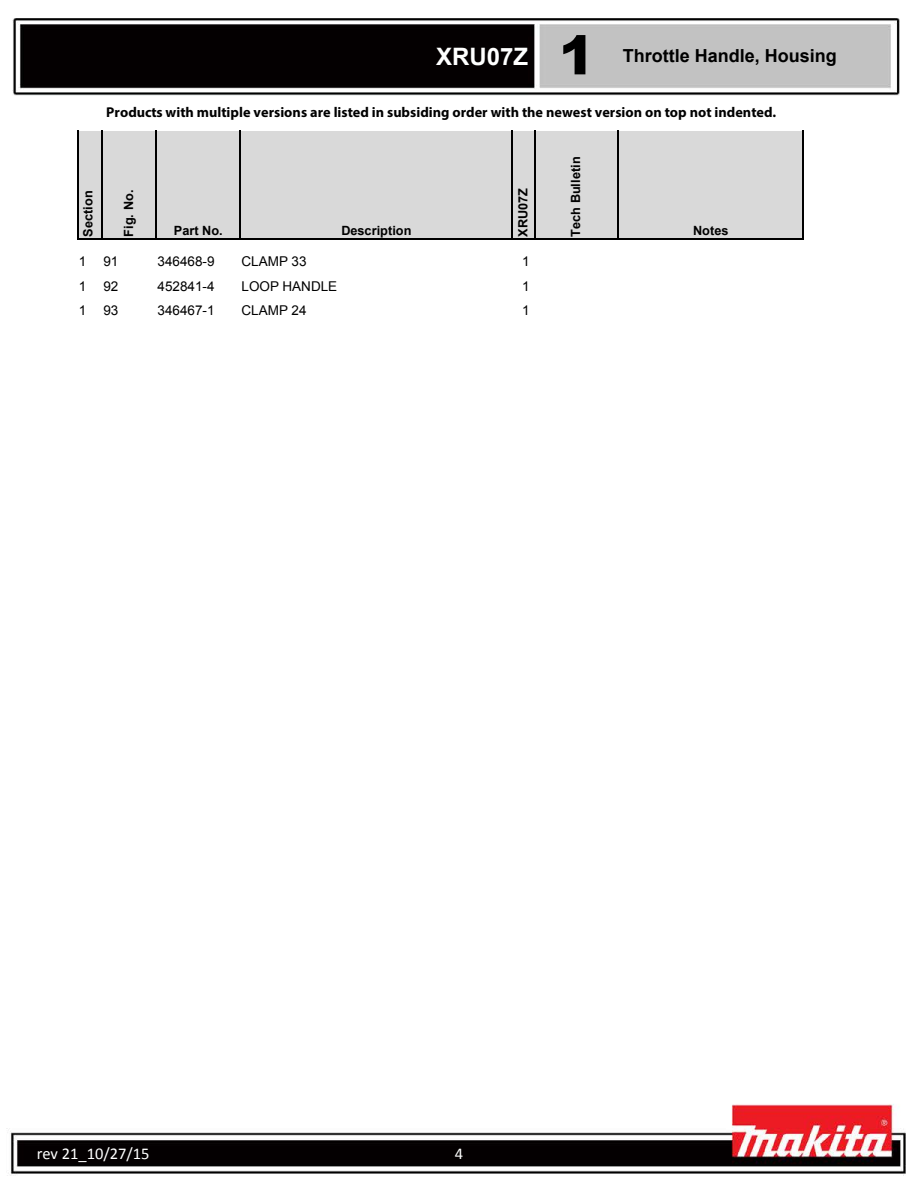
<style>
.page{position:relative;width:918px;height:1188px;background:#fff}
.page>*{position:absolute;margin:0;border:0;box-sizing:border-box;transform-origin:0 0}
.t1{font:900 54px "Arial";color:#000}
.t2{font:700 24px "Arial";color:#fff}
.t3{font:700 18px "Arial";color:#000}
.t4{font:16.5px "Calibri";color:#fff}
.t5{font:700 14.25px "Myriad Pro";color:#000}
.t6{font:13.5px "Arial";color:#000}
.t7{font:700 12.75px "Arial";color:#000}
</style>
<div class="page">
<img style="left:6px;top:18px;width:900px;height:1158px">
<div style="left:79px;top:131px;width:724px;height:109px;background:#d9d9d9"></div>
<hr style="left:77px;top:131px;width:2px;height:109px;background:#000">
<hr style="left:102px;top:131px;width:1px;height:109px;background:#000">
<hr style="left:156px;top:131px;width:1px;height:109px;background:#000">
<hr style="left:239px;top:131px;width:2px;height:109px;background:#000">
<hr style="left:512px;top:131px;width:1px;height:109px;background:#000">
<hr style="left:534px;top:131px;width:2px;height:109px;background:#000">
<hr style="left:617px;top:131px;width:2px;height:109px;background:#000">
<hr style="left:803px;top:131px;width:1px;height:109px;background:#000">
<hr style="left:79px;top:239px;width:725px;height:1px;background:#000">
<h2 class="t2" style="left:436px;top:40px;width:94px">XRU07Z</h2>
<h1 class="t1" style="left:559px;top:16px;width:38px">1</h1>
<p class="t3" style="left:623px;top:43px;width:216px">Throttle Handle, Housing</p>
<p class="t5" style="left:106px;top:103px;width:671px">Products with multiple versions are listed in subsiding order with the newest version on top not indented.</p>
<p class="t7" style="left:79px;top:237px;width:47px;rotate:-90deg">Section</p>
<p class="t7" style="left:120px;top:237px;width:48px;rotate:-90deg">Fig. No.</p>
<p class="t7" style="left:174px;top:222px;width:50px">Part No.</p>
<p class="t7" style="left:341px;top:222px;width:72px">Description</p>
<p class="t7" style="left:515px;top:237px;width:50px;rotate:-90deg">XRU07Z</p>
<p class="t6" style="left:79px;top:253px;width:9px">1</p>
<p class="t6" style="left:103px;top:253px;width:17px">91</p>
<p class="t6" style="left:158px;top:253px;width:59px">346468-9</p>
<p class="t6" style="left:242px;top:253px;width:67px">CLAMP 33</p>
<p class="t6" style="left:522px;top:253px;width:9px">1</p>
<p class="t6" style="left:79px;top:277px;width:9px">1</p>
<p class="t6" style="left:103px;top:277px;width:17px">92</p>
<p class="t6" style="left:158px;top:277px;width:59px">452841-4</p>
<p class="t6" style="left:242px;top:277px;width:97px">LOOP HANDLE</p>
<p class="t6" style="left:522px;top:277px;width:9px">1</p>
<p class="t6" style="left:79px;top:301px;width:9px">1</p>
<p class="t6" style="left:103px;top:301px;width:17px">93</p>
<p class="t6" style="left:158px;top:301px;width:59px">346467-1</p>
<p class="t6" style="left:242px;top:301px;width:67px">CLAMP 24</p>
<p class="t6" style="left:522px;top:301px;width:9px">1</p>
<p class="t7" style="left:567px;top:237px;width:81px;rotate:-90deg">Tech Bulletin</p>
<p class="t7" style="left:693px;top:222px;width:37px">Notes</p>
<p class="t4" style="left:37px;top:1143px;width:114px">rev 21_10/27/15</p>
<p class="t4" style="left:455px;top:1143px;width:10px">4</p>
</div>
